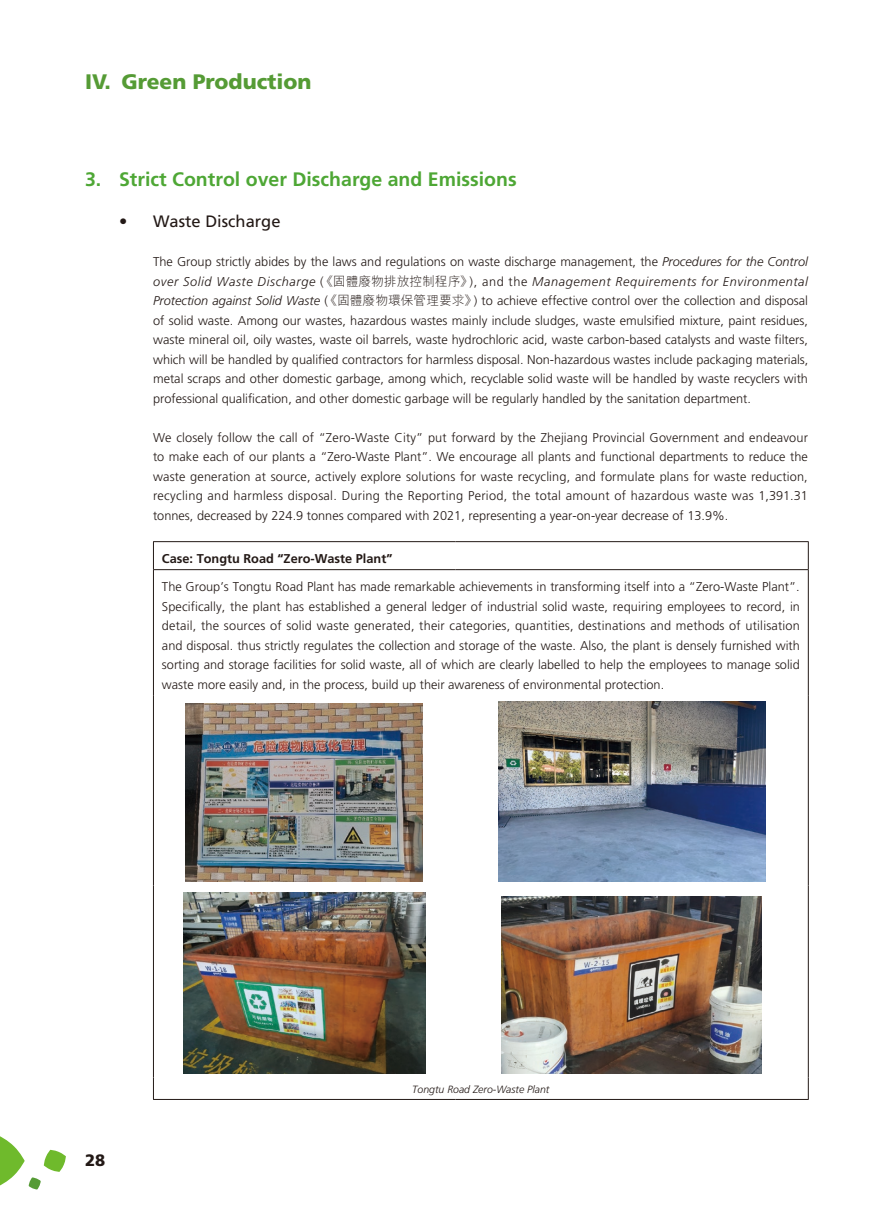
<style>
.page{position:relative;width:893px;height:1212px;background:#fff}
.page>*{position:absolute;margin:0;border:0;box-sizing:border-box;transform-origin:0 0}
.t1{font:900 21px "Frutiger LT Std";color:#559b35}
.t2{font:700 19.5px "Frutiger LT Std";color:#4ea735}
.t3{font:16.5px "Frutiger LT Std";color:#231916}
.t4{font:900 16.5px "Frutiger LT Std";color:#231916}
.t5{font:300 12.75px/19.5px "Frutiger LT Std";color:#231916;text-align:justify}
.t6{font:700 12.75px "Frutiger LT Std";color:#231916}
.t7{font:italic 300 10.5px "Frutiger LT Std";color:#231916}
.s1{font-style:italic}
.s2{font-family:"M Hei HK"}
</style>
<div class="page">
<svg style="left:0;top:1136px;width:66px;height:53px"></svg>
<hr style="left:153px;top:885px;width:1px;height:192px;background:#231916">
<hr style="left:808px;top:885px;width:1px;height:192px;background:#231916">
<hr style="left:153px;top:541px;width:302px;height:1px;background:#231916">
<svg style="left:153px;top:542px;width:1px;height:27px"></svg>
<hr style="left:455px;top:541px;width:354px;height:1px;background:#231916">
<svg style="left:808px;top:542px;width:1px;height:27px"></svg>
<hr style="left:153px;top:569px;width:302px;height:1px;background:#231916">
<hr style="left:153px;top:570px;width:1px;height:125px;background:#231916">
<hr style="left:455px;top:569px;width:354px;height:1px;background:#231916">
<hr style="left:808px;top:570px;width:1px;height:125px;background:#231916">
<hr style="left:153px;top:695px;width:1px;height:190px;background:#231916">
<hr style="left:808px;top:695px;width:1px;height:190px;background:#231916">
<svg style="left:153px;top:1077px;width:1px;height:22px"></svg>
<svg style="left:808px;top:1077px;width:1px;height:22px"></svg>
<hr style="left:153px;top:1099px;width:302px;height:1px;background:#231916">
<hr style="left:455px;top:1099px;width:354px;height:1px;background:#231916">
<img style="left:186px;top:703px;width:237px;height:178px">
<img style="left:498px;top:702px;width:268px;height:179px">
<img style="left:184px;top:892px;width:241px;height:181px">
<img style="left:502px;top:896px;width:260px;height:177px">
<h1 class="t1" style="left:85px;top:69px;width:228px">IV. Green Production</h1>
<h2 class="t2" style="left:85px;top:168px;width:433px">3. Strict Control over Discharge and Emissions</h2>
<p class="t3" style="left:119px;top:212px;width:163px">• Waste Discharge</p>
<p class="t5" style="left:153px;top:252px;width:657px">The Group strictly abides by the laws and regulations on waste discharge management, the <span class="s1">Procedures for the Control over Solid Waste Discharge</span> (<span class="s2">《固體廢物排放控制程序》</span>), and the <span class="s1">Management Requirements for Environmental Protection against Solid Waste</span> (<span class="s2">《固體廢物環保管理要求》</span>) to achieve effective control over the collection and disposal of solid waste. Among our wastes, hazardous wastes mainly include sludges, waste emulsified mixture, paint residues, waste mineral oil, oily wastes, waste oil barrels, waste hydrochloric acid, waste carbon-based catalysts and waste filters, which will be handled by qualified contractors for harmless disposal. Non-hazardous wastes include packaging materials, metal scraps and other domestic garbage, among which, recyclable solid waste will be handled by waste recyclers with professional qualification, and other domestic garbage will be regularly handled by the sanitation department.</p>
<p class="t5" style="left:153px;top:428px;width:656px">We closely follow the call of “Zero-Waste City” put forward by the Zhejiang Provincial Government and endeavour to make each of our plants a “Zero-Waste Plant”. We encourage all plants and functional departments to reduce the waste generation at source, actively explore solutions for waste recycling, and formulate plans for waste reduction, recycling and harmless disposal. During the Reporting Period, the total amount of hazardous waste was 1,391.31 tonnes, decreased by 224.9 tonnes compared with 2021, representing a year-on-year decrease of 13.9%.</p>
<p class="t6" style="left:162px;top:551px;width:232px">Case: Tongtu Road “Zero-Waste Plant”</p>
<p class="t5" style="left:162px;top:577px;width:639px">The Group’s Tongtu Road Plant has made remarkable achievements in transforming itself into a “Zero-Waste Plant”.<br>Specifically, the plant has established a general ledger of industrial solid waste, requiring employees to record, in detail, the sources of solid waste generated, their categories, quantities, destinations and methods of utilisation and disposal. thus strictly regulates the collection and storage of the waste. Also, the plant is densely furnished with sorting and storage facilities for solid waste, all of which are clearly labelled to help the employees to manage solid waste more easily and, in the process, build up their awareness of environmental protection.</p>
<p class="t4" style="left:85px;top:1150px;width:22px">28</p>
<p class="t7" style="left:412px;top:1084px;width:139px">Tongtu Road Zero-Waste Plant</p>
</div>
